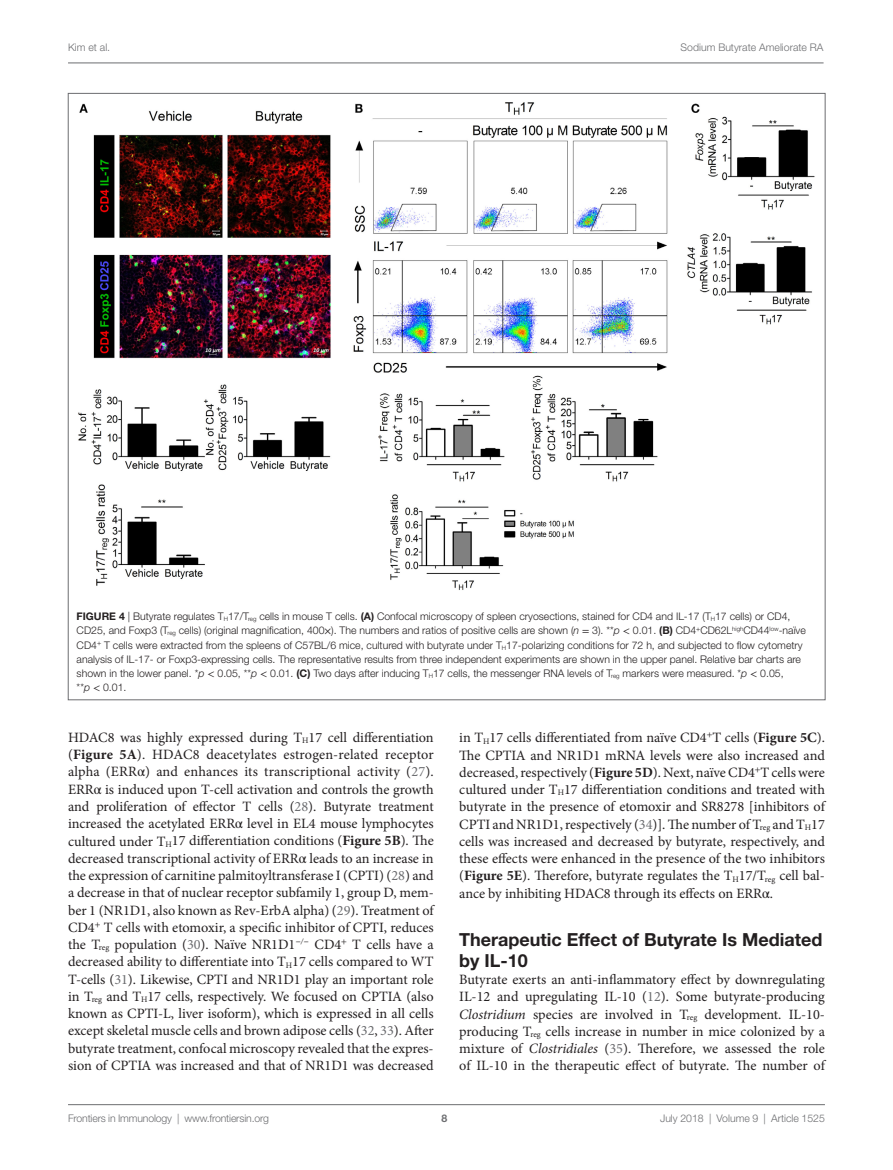
<style>
.page{position:relative;width:893px;height:1170px;background:#fff}
.page>*{position:absolute;margin:0;border:0;box-sizing:border-box;transform-origin:0 0}
.t1{font:700 18px/21px "Helvetica Neue LT Std";color:#231f20}
.t2{font:14.25px/17.2px "Minion Pro";color:#231f20;text-align:justify}
.t3{font:300 10.5px/14.2px "Helvetica Neue LT Std";color:#231f20}
.t4{font:300 10.5px "Helvetica Neue LT Std";color:#6c6d70}
.t5{font:700 10.5px "Helvetica Neue LT Std";color:#6c6d70}
.s1{font-weight:700}
.s2{font-family:"STIX General";font-weight:400}
.s3{font-style:italic}
.s4{font-family:"STIX General"}
.s5{color:#6c6d70}
</style>
<div class="page">
<img style="left:78px;top:102px;width:737px;height:488px">
<hr style="left:68px;top:63px;width:756px;height:1px;background:#6c6d70">
<hr style="left:68px;top:1104px;width:757px;height:1px;background:#6c6d70">
<p class="t4" style="left:68px;top:41px;width:44px">Kim et al.</p>
<p class="t4" style="left:681px;top:41px;width:144px">Sodium Butyrate Ameliorate RA</p>
<p class="t3" style="left:77px;top:609px;width:731px"><span class="s1">Figure 4</span> | Butyrate regulates T<sub>H</sub>17/T<sub>reg</sub> cells in mouse T cells. <span class="s1">(A)</span> Confocal microscopy of spleen cryosections, stained for CD4 and IL-17 (T<sub>H</sub>17 cells) or CD4, CD25, and Foxp3 (T<sub>reg</sub> cells) (original magnification, 400<span class="s2">×</span>). The numbers and ratios of positive cells are shown (<span class="s3">n</span> <span class="s2">=</span> 3). **<span class="s3">p</span> <span class="s2">&lt;</span> 0.01. <span class="s1">(B)</span> CD4<sup>+</sup>CD62L<sup>high</sup>CD44<sup>low</sup>-naïve CD4<sup>+</sup> T cells were extracted from the spleens of C57BL/6 mice, cultured with butyrate under T<sub>H</sub>17-polarizing conditions for 72 h, and subjected to flow cytometry analysis of IL-17- or Foxp3-expressing cells. The representative results from three independent experiments are shown in the upper panel. Relative bar charts are shown in the lower panel. *<span class="s3">p</span> <span class="s2">&lt;</span> 0.05, **<span class="s3">p</span> <span class="s2">&lt;</span> 0.01. <span class="s1">(C)</span> Two days after inducing T<sub>H</sub>17 cells, the messenger RNA levels of T<sub>reg</sub> markers were measured. *<span class="s3">p</span> <span class="s2">&lt;</span> 0.05,<br>**<span class="s3">p</span> <span class="s2">&lt;</span> 0.01.</p>
<p class="t2" style="left:68px;top:728px;width:367px">HDAC8 was highly expressed during T<sub>H</sub>17 cell differentiation (<span class="s1">Figure 5A</span>). HDAC8 deacetylates estrogen-related receptor alpha (ERR<span class="s4">α</span>) and enhances its transcriptional activity (<span class="s5">27</span>).<br>ERR<span class="s4">α</span> is induced upon T-cell activation and controls the growth and proliferation of effector T cells (<span class="s5">28</span>). Butyrate treatment increased the acetylated ERR<span class="s4">α</span> level in EL4 mouse lymphocytes cultured under T<sub>H</sub>17 differentiation conditions (<span class="s1">Figure 5B</span>). The decreased transcriptional activity of ERR<span class="s4">α</span> leads to an increase in the expression of carnitine palmitoyltransferase I (CPTI) (<span class="s5">28</span>) and a decrease in that of nuclear receptor subfamily 1, group D, mem&shy;ber 1 (NR1D1, also known as Rev-ErbA alpha) (<span class="s5">29</span>). Treatment of CD4<sup>+</sup> T cells with etomoxir, a specific inhibitor of CPTI, reduces the T<sub>reg</sub> population (<span class="s5">30</span>). Naïve NR1D1<sup>−</sup><sup>/</sup><sup>−</sup> CD4<sup>+</sup> T cells have a decreased ability to differentiate into T<sub>H</sub>17 cells compared to WT T-cells (<span class="s5">31</span>). Likewise, CPTI and NR1D1 play an important role in T<sub>reg</sub> and T<sub>H</sub>17 cells, respectively. We focused on CPTIA (also known as CPTI-L, liver isoform), which is expressed in all cells except skeletal muscle cells and brown adipose cells (<span class="s5">32</span>, <span class="s5">33</span>). After butyrate treatment, confocal microscopy revealed that the expres&shy;sion of CPTIA was increased and that of NR1D1 was decreased</p>
<p class="t2" style="left:459px;top:729px;width:367px">in T<sub>H</sub>17 cells differentiated from naïve CD4<sup>+</sup>T cells (<span class="s1">Figure 5C</span>).<br>The CPTIA and NR1D1 mRNA levels were also increased and decreased, respectively (<span class="s1">Figure 5D</span>). Next, naïve CD4<sup>+</sup>T cells were cultured under T<sub>H</sub>17 differentiation conditions and treated with butyrate in the presence of etomoxir and SR8278 [inhibitors of CPTI and NR1D1, respectively (<span class="s5">34</span>)]. The number of T<sub>reg</sub> and T<sub>H</sub>17 cells was increased and decreased by butyrate, respectively, and these effects were enhanced in the presence of the two inhibitors (<span class="s1">Figure 5E</span>). Therefore, butyrate regulates the T<sub>H</sub>17/T<sub>reg</sub> cell bal&shy;ance by inhibiting HDAC8 through its effects on ERR<span class="s4">α</span>.</p>
<p class="t1" style="left:459px;top:928px;width:365px">Therapeutic Effect of Butyrate Is Mediated by IL-10</p>
<p class="t2" style="left:459px;top:970px;width:367px">Butyrate exerts an anti-inflammatory effect by downregulating IL-12 and upregulating IL-10 (<span class="s5">12</span>). Some butyrate<span class="s3">-</span>producing <span class="s3">Clostridium</span> species are involved in T<sub>reg</sub> development. IL-10- producing T<sub>reg</sub> cells increase in number in mice colonized by a mixture of <span class="s3">Clostridiales</span> (<span class="s5">35</span>). Therefore, we assessed the role of IL-10 in the therapeutic effect of butyrate. The number of</p>
<p class="t4" style="left:68px;top:1111px;width:203px">Frontiers in Immunology | www.frontiersin.org</p>
<p class="t4" style="left:660px;top:1111px;width:166px">July 2018 | Volume 9 | Article 1525</p>
<p class="t5" style="left:441px;top:1111px;width:7px">8</p>
</div>
